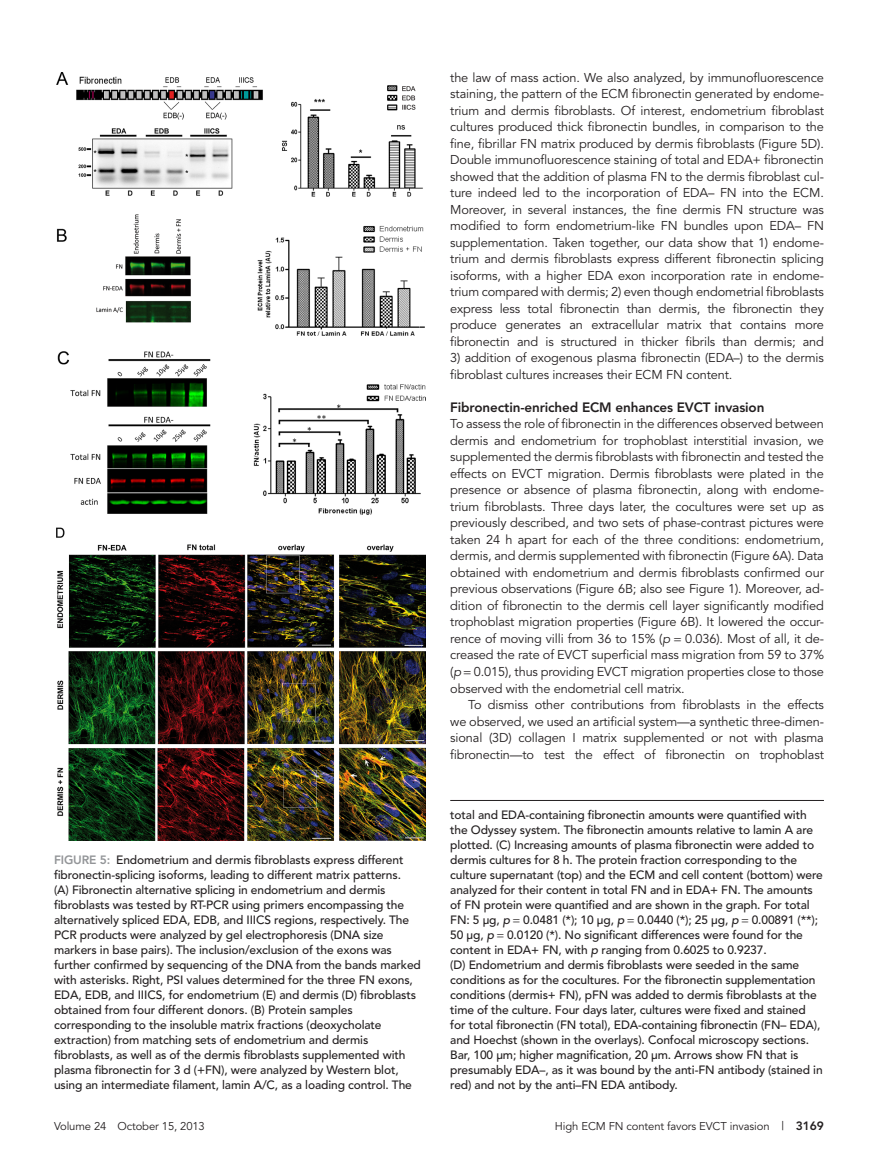
<style>
.page{position:relative;width:878px;height:1175px;background:#fff}
.page>*{position:absolute;margin:0;border:0;box-sizing:border-box;transform-origin:0 0}
.t1{font:800 13.5px "Avenir";letter-spacing:-.01em;color:#231f20}
.ParaFL{font:12.75px/16.5px "Avenir";letter-spacing:-.01em;color:#231f20;text-align:justify}
.Para{font:12.75px/16.5px "Avenir";letter-spacing:-.01em;color:#231f20;text-align:justify}
.FigCaption{font:500 12px/15px "Avenir";letter-spacing:-.01em;color:#231f20}
.t2{font:11.25px "Avenir";letter-spacing:-.01em;color:#231f20}
.s1{font-weight:800;color:#939598}
.s2{font-style:italic}
.s3{font-size:12px}
.s4{font-weight:800;font-size:12px}
</style>
<div class="page">
<img style="left:56px;top:72px;width:369px;height:768px">
<hr style="left:450px;top:800px;width:374px;height:1px;background:#231f20">
<p class="FigCaption" style="left:54px;top:852px;width:368px"><span class="s1">FIGURE 5:</span> Endometrium and dermis fibroblasts express different fibronectin-splicing isoforms, leading to different matrix patterns.<br>(A) Fibronectin alternative splicing in endometrium and dermis fibroblasts was tested by RT-PCR using primers encompassing the alternatively spliced EDA, EDB, and IIICS regions, respectively. The PCR products were analyzed by gel electrophoresis (DNA size markers in base pairs). The inclusion/exclusion of the exons was further confirmed by sequencing of the DNA from the bands marked with asterisks. Right, PSI values determined for the three FN exons, EDA, EDB, and IIICS, for endometrium (E) and dermis (D) fibroblasts obtained from four different donors. (B) Protein samples corresponding to the insoluble matrix fractions (deoxycholate extraction) from matching sets of endometrium and dermis fibroblasts, as well as of the dermis fibroblasts supplemented with plasma fibronectin for 3 d (+FN), were analyzed by Western blot, using an intermediate filament, lamin A/C, as a loading control. The</p>
<p class="ParaFL" style="left:450px;top:69px;width:375px">the law of mass action. We also analyzed, by immunofluorescence staining, the pattern of the ECM fibronectin generated by endome&shy;trium and dermis fibroblasts. Of interest, endometrium fibroblast cultures produced thick fibronectin bundles, in comparison to the fine, fibrillar FN matrix produced by dermis fibroblasts (Figure 5D).<br>Double immunofluorescence staining of total and EDA+ fibronectin showed that the addition of plasma FN to the dermis fibroblast cul&shy;ture indeed led to the incorporation of EDA– FN into the ECM.<br>Moreover, in several instances, the fine dermis FN structure was modified to form endometrium-like FN bundles upon EDA– FN supplementation. Taken together, our data show that 1) endome&shy;trium and dermis fibroblasts express different fibronectin splicing isoforms, with a higher EDA exon incorporation rate in endome&shy;trium compared with dermis; 2) even though endometrial fibroblasts express less total fibronectin than dermis, the fibronectin they produce generates an extracellular matrix that contains more fibronectin and is structured in thicker fibrils than dermis; and</p>
<p class="ParaFL" style="left:450px;top:350px;width:375px">3) addition of exogenous plasma fibronectin (EDA–) to the dermis fibroblast cultures increases their ECM FN content.</p>
<h2 class="t1" style="left:450px;top:399px;width:316px">Fibronectin-enriched ECM enhances EVCT invasion</h2>
<p class="ParaFL" style="left:450px;top:416px;width:375px">To assess the role of fibronectin in the differences observed between dermis and endometrium for trophoblast interstitial invasion, we supplemented the dermis fibroblasts with fibronectin and tested the effects on EVCT migration. Dermis fibroblasts were plated in the presence or absence of plasma fibronectin, along with endome&shy;trium fibroblasts. Three days later, the cocultures were set up as previously described, and two sets of phase-contrast pictures were taken 24 h apart for each of the three conditions: endometrium, dermis, and dermis supplemented with fibronectin (Figure 6A). Data obtained with endometrium and dermis fibroblasts confirmed our previous observations (Figure 6B; also see Figure 1). Moreover, ad&shy;dition of fibronectin to the dermis cell layer significantly modified trophoblast migration properties (Figure 6B). It lowered the occur&shy;rence of moving villi from 36 to 15% (<span class="s2">p</span> 0.036). Most of all, it de&shy;creased the rate of EVCT superficial mass migration from 59 to 37% (<span class="s2">p</span> 0.015), thus providing EVCT migration properties close to those observed with the endometrial cell matrix.</p>
<p class="Para" style="left:450px;top:696px;width:375px;text-indent:18px">To dismiss other contributions from fibroblasts in the effects we observed, we used an artificial system—a synthetic three-dimen&shy;sional (3D) collagen I matrix supplemented or not with plasma fibronectin—to test the effect of fibronectin on trophoblast</p>
<p class="FigCaption" style="left:450px;top:807px;width:374px">total and EDA-containing fibronectin amounts were quantified with the Odyssey system. The fibronectin amounts relative to lamin A are plotted. (C) Increasing amounts of plasma fibronectin were added to dermis cultures for 8 h. The protein fraction corresponding to the culture supernatant (top) and the ECM and cell content (bottom) were analyzed for their content in total FN and in EDA+ FN. The amounts of FN protein were quantified and are shown in the graph. For total FN: 5 μg, <span class="s2">p</span> 0.0481 (*); 10 μg, <span class="s2">p</span> 0.0440 (*); 25 μg, <span class="s2">p</span> 0.00891 (**); 50 μg, <span class="s2">p</span> 0.0120 (*). No significant differences were found for the content in EDA+ FN, with <span class="s2">p</span> ranging from 0.6025 to 0.9237.<br>(D) Endometrium and dermis fibroblasts were seeded in the same conditions as for the cocultures. For the fibronectin supplementation conditions (dermis+ FN), pFN was added to dermis fibroblasts at the time of the culture. Four days later, cultures were fixed and stained for total fibronectin (FN total), EDA-containing fibronectin (FN– EDA), and Hoechst (shown in the overlays). Confocal microscopy sections.<br>Bar, 100 μm; higher magnification, 20 μm. Arrows show FN that is presumably EDA–, as it was bound by the anti-FN antibody (stained in red) and not by the anti–FN EDA antibody.</p>
<p class="t2" style="left:54px;top:1119px;width:152px">Volume 24 October 15, 2013</p>
<p class="t2" style="left:555px;top:1119px;width:270px">High ECM FN content favors EVCT invasion <span class="s3">|</span> <span class="s4">3169</span></p>
</div>
